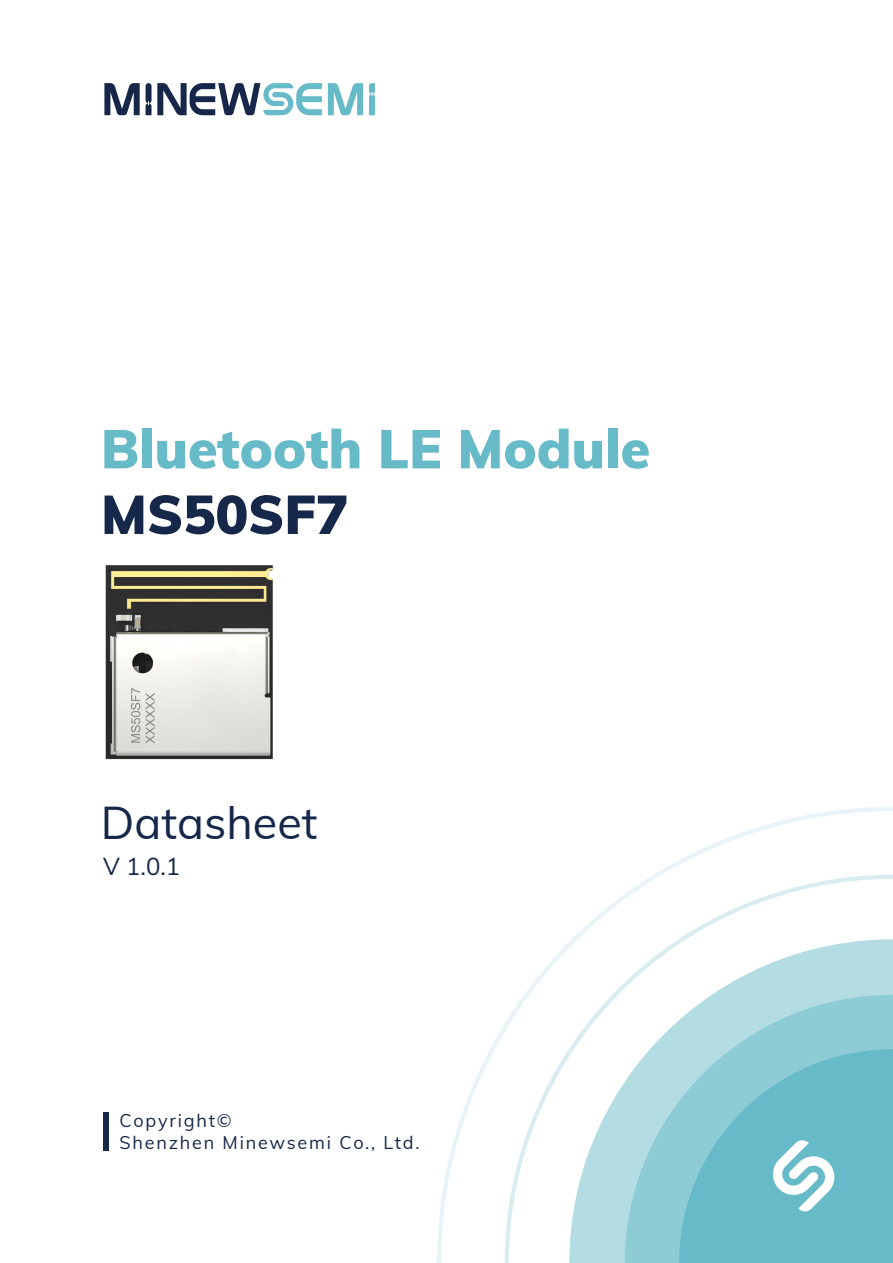
<style>
.page{position:relative;width:893px;height:1263px;background:#fff}
.page>*{position:absolute;margin:0;border:0;box-sizing:border-box;transform-origin:0 0}
.t1{font:900 54px "Muli";color:#67bac8}
.t2{font:900 54px "Muli";color:#16284a}
.t3{font:45px "Muli";color:#16284a}
.t4{font:24px "Muli";color:#16284a}
.t5{font:18px/21.6px "Muli";letter-spacing:.1em;color:#16284a}
</style>
<div class="page">
<svg style="left:104px;top:83px;width:36px;height:32px"></svg>
<svg style="left:328px;top:83px;width:35px;height:32px"></svg>
<svg style="left:146px;top:83px;width:176px;height:32px"></svg>
<svg style="left:369px;top:83px;width:6px;height:32px"></svg>
<div style="left:103px;top:1112px;width:6px;height:39px;background:#16284a"></div>
<svg style="left:437px;top:807px;width:456px;height:456px"></svg>
<svg style="left:726px;top:1096px;width:167px;height:167px;background:#71becb"></svg>
<img style="left:105px;top:565px;width:168px;height:195px">
<h1 class="t1" style="left:101px;top:410px;width:551px">Bluetooth LE Module</h1>
<h1 class="t2" style="left:101px;top:475px;width:249px">MS50SF7</h1>
<h2 class="t3" style="left:101px;top:790px;width:218px">Datasheet</h2>
<h3 class="t4" style="left:103px;top:849px;width:79px">V 1.0.1</h3>
<p class="t5" style="left:119px;top:1109px;width:302px">Copyright©<br>Shenzhen Minewsemi Co., Ltd.</p>
</div>
